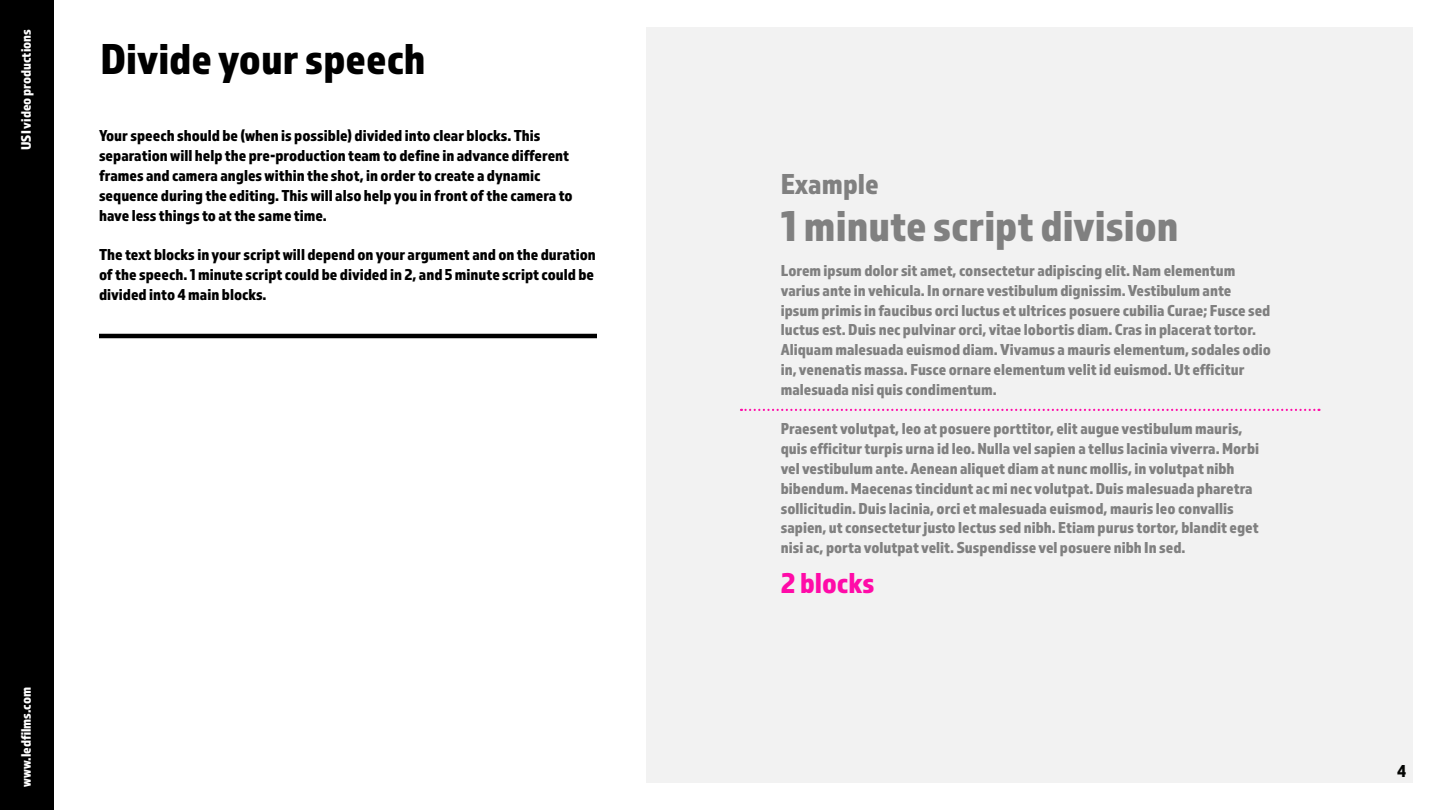
<style>
.page{position:relative;width:1440px;height:810px;background:#fff}
.page>*{position:absolute;margin:0;border:0;box-sizing:border-box;transform-origin:0 0}
.t1{font:45px "Almaq Refined";color:#808080}
.t2{font:45px "Almaq Refined";color:#000}
.t3{font:30px "Almaq Refined";color:#808080}
.t4{font:30px "Almaq Refined";color:#ff0ba8}
.t5{font:18px "Almaq Refined";color:#040503}
.t6{font:16.5px/19.8px "Almaq Refined";color:#808080}
.t7{font:16.5px/19.8px "Almaq Refined";color:#000}
.t8{font:14.25px "Almaq Refined";color:#fff}
</style>
<div class="page">
<hr style="left:99px;top:334px;width:498px;height:4px;background:#000">
<div style="left:646px;top:27px;width:767px;height:756px;background:#f2f2f2"></div>
<svg style="left:741px;top:409px;width:578px;height:2px"></svg>
<div style="left:0;top:0;width:54px;height:810px;background:#000"></div>
<p class="t8" style="left:18px;top:150px;width:122px;rotate:-90deg">USI video productions</p>
<p class="t2" style="left:100px;top:32px;width:327px">Divide your speech</p>
<p class="t7" style="left:99px;top:125px;width:475px">Your speech should be (when is possible) divided into clear blocks. This separation will help the pre-production team to define in advance different frames and camera angles within the shot, in order to create a dynamic sequence during the editing. This will also help you in front of the camera to have less things to at the same time.</p>
<p class="t7" style="left:99px;top:244px;width:498px;text-align:justify">The text blocks in your script will depend on your argument and on the duration of the speech. 1 minute script could be divided in 2, and 5 minute script could be divided into 4 main blocks.</p>
<p class="t8" style="left:18px;top:787px;width:101px;rotate:-90deg">www.ledfilms.com</p>
<p class="t3" style="left:781px;top:166px;width:100px">Example</p>
<p class="t1" style="left:781px;top:199px;width:400px">1 minute script division</p>
<p class="t6" style="left:781px;top:260px;width:492px">Lorem ipsum dolor sit amet, consectetur adipiscing elit. Nam elementum varius ante in vehicula. In ornare vestibulum dignissim. Vestibulum ante ipsum primis in faucibus orci luctus et ultrices posuere cubilia Curae; Fusce sed luctus est. Duis nec pulvinar orci, vitae lobortis diam. Cras in placerat tortor.<br>Aliquam malesuada euismod diam. Vivamus a mauris elementum, sodales odio in, venenatis massa. Fusce ornare elementum velit id euismod. Ut efficitur malesuada nisi quis condimentum.</p>
<p class="t6" style="left:781px;top:418px;width:480px">Praesent volutpat, leo at posuere porttitor, elit augue vestibulum mauris, quis efficitur turpis urna id leo. Nulla vel sapien a tellus lacinia viverra. Morbi vel vestibulum ante. Aenean aliquet diam at nunc mollis, in volutpat nibh bibendum. Maecenas tincidunt ac mi nec volutpat. Duis malesuada pharetra sollicitudin. Duis lacinia, orci et malesuada euismod, mauris leo convallis sapien, ut consectetur justo lectus sed nibh. Etiam purus tortor, blandit eget nisi ac, porta volutpat velit. Suspendisse vel posuere nibh In sed.</p>
<p class="t4" style="left:781px;top:564px;width:95px">2 blocks</p>
<p class="t5" style="left:1397px;top:760px;width:11px">4</p>
</div>
